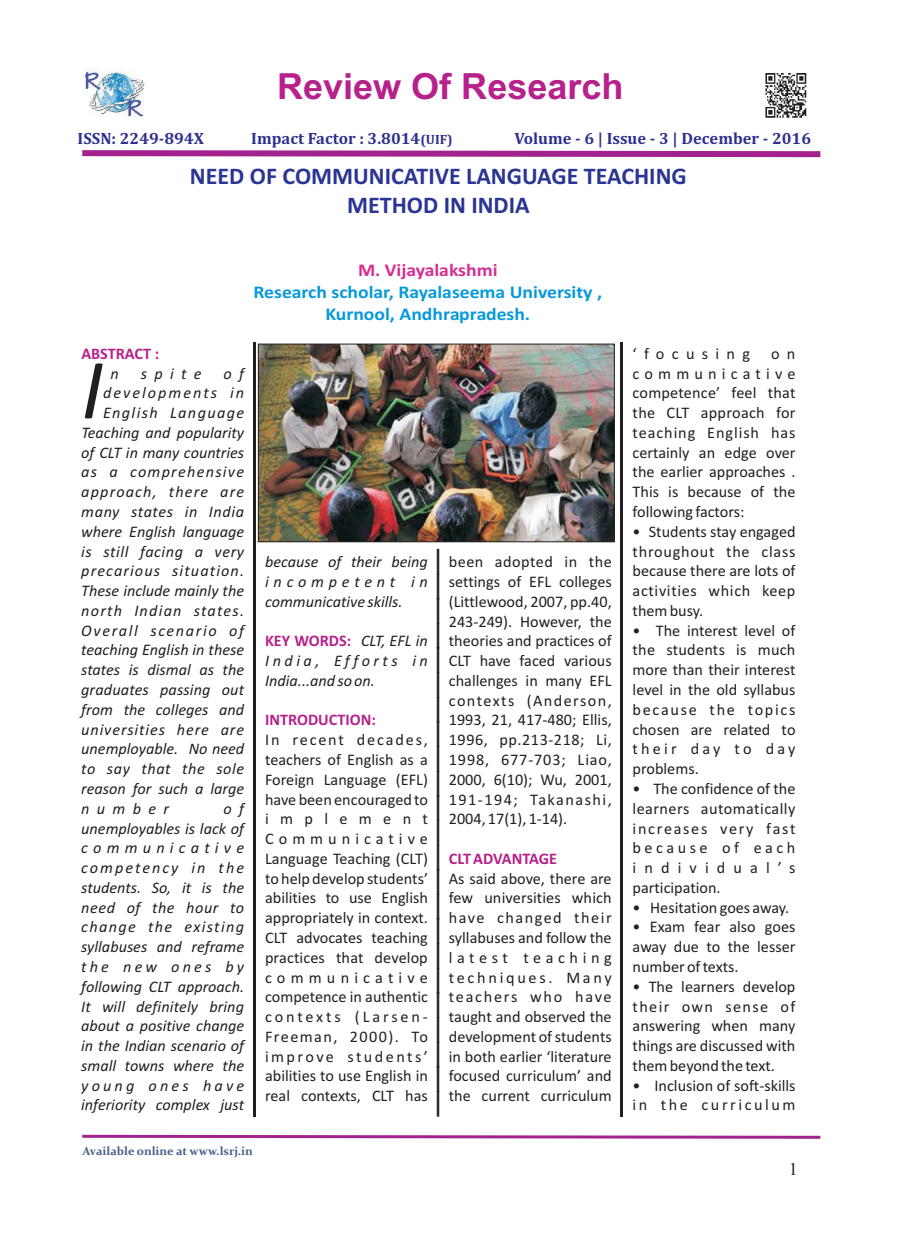
<style>
.page{position:relative;width:898px;height:1242px;background:#fff}
.page>*{position:absolute;margin:0;border:0;box-sizing:border-box;transform-origin:0 0}
.t1{font:italic 86.25px "Calibri";color:#231f20}
.t2{font:36px "Arial";color:#231f20;scale:1.68 1}
.t3{font:36px "Arial";color:#231f20;scale:1.23 1}
.t4{font:700 36px "Arial";color:#b6218b}
.t5{font:700 24px/29.2px "Calibri";color:#2a3594;text-align:center}
.t6{font:700 18px/21.9px "Calibri";color:#0899d9;text-align:center;scale:1.09 1}
.t7{font:700 18px "Calibri";color:#d52d93;scale:1.09 1}
.t8{font:18px "Times New Roman";color:#231f20}
.t9{font:700 16.5px "Cambria";color:#2e308f}
.t10{font:16.2px/19.8px "Calibri";color:#231f20;text-align:justify}
.t11{font:italic 16.2px/19.8px "Calibri";color:#231f20;text-align:justify}
.t12{font:700 16.2px "Calibri";color:#b6218b}
.t13{font:italic 16.2px/19.8px "Calibri";letter-spacing:.125em;color:#231f20;text-align:right}
.t14{font:16.2px "Calibri";letter-spacing:.155em;color:#231f20}
.t15{font:16.2px "Calibri";letter-spacing:.45em;color:#231f20}
.t16{font:700 12px "Constantia";color:#485e88}
.s1{font-size:13.5px}
</style>
<div class="page">
<svg style="left:82px;top:150px;width:739px;height:8px;background:#b959aa"></svg>
<svg style="left:82px;top:1134px;width:739px;height:5px"></svg>
<img style="left:260px;top:346px;width:352px;height:194px">
<div style="left:258px;top:344px;width:356px;height:198px;border:1px solid #231f20"></div>
<img style="left:765px;top:73px;width:42px;height:45px">
<img style="left:84px;top:69px;width:61px;height:48px">
<h2 class="t4" style="left:277px;top:73px;width:348px">Review Of Research</h2>
<p class="t9" style="left:78px;top:131px;width:128px">ISSN: 2249-894X</p>
<p class="t9" style="left:251px;top:131px;width:203px">Impact Factor : 3.8014<span class="s1">(UIF)</span></p>
<p class="t9" style="left:514px;top:131px;width:298px">Volume - 6 | Issue - 3 | December - 2016</p>
<h3 class="t5" style="left:190px;top:163px;width:498px">NEED OF COMMUNICATIVE LANGUAGE TEACHING<br>METHOD IN INDIA</h3>
<p class="t7" style="left:358px;top:263px;width:129px">M. Vijayalakshmi</p>
<p class="t6" style="left:253px;top:283px;width:321px">Research scholar, Rayalaseema University ,<br>Kurnool, Andhrapradesh.</p>
<h2 class="t2" style="left:222px;top:1115px;width:462px;rotate:-90deg">_______________________</h2>
<p class="t12" style="left:81px;top:346px;width:79px">ABSTRACT :</p>
<p class="t11" style="left:110px;top:364px;width:10px">n</p>
<p class="t11" style="left:141px;top:364px;width:62px">spite</p>
<h1 class="t1" style="left:81px;top:353px;width:23px">I</h1>
<p class="t13" style="left:103px;top:364px;width:142px">o f<br>developments in</p>
<p class="t11" style="left:81px;top:404px;width:164px;text-indent:22px">English Language Teaching and popularity of CLT in many countries as a comprehensive approach, there are many states in India where English language is still facing a very precarious situation.<br>These include mainly the north Indian states.<br>Overall scenario of teaching English in these states is dismal as the graduates passing out from the colleges and universities here are unemployable. No need to say that the sole reason for such a large number</p>
<p class="t11" style="left:81px;top:800px;width:164px;text-indent:142px">o f unemployables is lack of communicative competency in the students. So, it is the need of the hour to change the existing syllabuses and reframe the new ones by following CLT approach.<br>It will definitely bring about a positive change in the Indian scenario of small towns where the young ones have inferiority complex just</p>
<p class="t11" style="left:265px;top:553px;width:164px">because of their being incompetent in communicative skills.</p>
<p class="t11" style="left:265px;top:632px;width:164px;text-indent:96px">CLT, EFL in India, Efforts in India...and so on.</p>
<p class="t12" style="left:265px;top:634px;width:88px">KEY WORDS:</p>
<p class="t12" style="left:265px;top:713px;width:112px">INTRODUCTION:</p>
<p class="t10" style="left:265px;top:731px;width:164px">In recent decades, teachers of English as a Foreign Language (EFL) have been encouraged to implement Communicative Language Teaching (CLT) to help develop students’ abilities to use English appropriately in context.<br>CLT advocates teaching practices that develop communicative competence in authentic contexts (Larsen-Freeman, 2000). To improve students’ abilities to use English in real contexts, CLT has</p>
<h2 class="t3" style="left:406px;top:1116px;width:463px;rotate:-90deg">_______________________</h2>
<p class="t10" style="left:448px;top:553px;width:164px">been adopted in the settings of EFL colleges (Littlewood, 2007, pp.40, 243-249). However, the theories and practices of CLT have faced various challenges in many EFL contexts (Anderson, 1993, 21, 417-480; Ellis, 1996, pp.213-218; Li, 1998, 677-703; Liao, 2000, 6(10); Wu, 2001, 191-194; Takanashi, 2004, 17(1), 1-14).</p>
<p class="t12" style="left:448px;top:851px;width:110px">CLT ADVANTAGE</p>
<p class="t10" style="left:448px;top:869px;width:164px">As said above, there are few universities which have changed their syllabuses and follow the latest teaching techniques. Many teachers who have taught and observed the development of students in both earlier ‘literature focused curriculum’ and the current curriculum</p>
<h2 class="t2" style="left:589px;top:1115px;width:462px;rotate:-90deg">_______________________</h2>
<p class="t15" style="left:632px;top:346px;width:119px">‘focusing</p>
<p class="t10" style="left:632px;top:345px;width:164px;text-indent:138px">o n communicative competence’ feel that the CLT approach for teaching English has certainly an edge over the earlier approaches .<br>This is because of the following factors:</p>
<p class="t10" style="left:632px;top:523px;width:164px">• Students stay engaged throughout the class because there are lots of activities which keep them busy.</p>
<p class="t10" style="left:632px;top:622px;width:164px">• The interest level of the students is much more than their interest level in the old syllabus because the topics chosen are related to their day to day problems.</p>
<p class="t10" style="left:632px;top:780px;width:164px">• The confidence of the learners automatically increases very fast because of each individual’s participation.</p>
<p class="t10" style="left:632px;top:898px;width:158px">• Hesitation goes away.</p>
<p class="t10" style="left:632px;top:918px;width:164px">• Exam fear also goes away due to the lesser number of texts.</p>
<p class="t10" style="left:632px;top:977px;width:164px">• The learners develop their own sense of answering when many things are discussed with them beyond the text.</p>
<p class="t10" style="left:632px;top:1076px;width:164px">• Inclusion of soft-skills</p>
<p class="t14" style="left:632px;top:1098px;width:164px">in the curriculum</p>
<p class="t16" style="left:82px;top:1145px;width:172px">Available online at www.lsrj.in</p>
<p class="t8" style="left:788px;top:1162px;width:10px">1</p>
</div>
